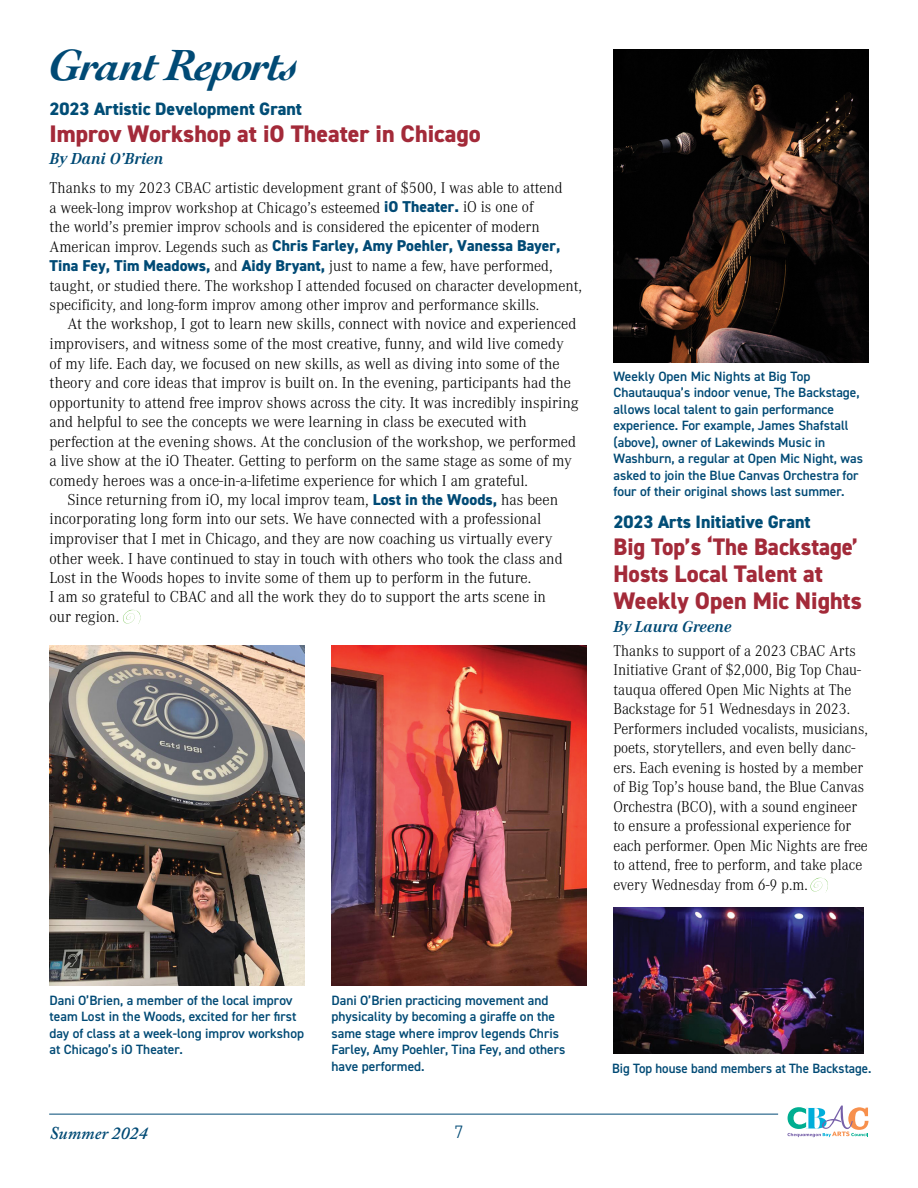
<style>
.page{position:relative;width:918px;height:1188px;background:#fff}
.page>*{position:absolute;margin:0;border:0;box-sizing:border-box;transform-origin:0 0}
.t1{font:italic 700 46.05px "Cochin";letter-spacing:-.03em;color:#004a75}
.t2{font:800 24px/27px "DIN2014";color:#a32a39;scale:.95 1}
.t3{font:800 24px "DIN2014";color:#a32a39}
.t4{font:800 18px "DIN2014";color:#004d76}
.t5{font:italic 600 18px "Adobe Caslon Pro";color:#004a75}
.t6{font:300 18px "DIN2014";color:#004a75}
.t7{font:300 16.5px/19.5px "Corporate A";color:#000}
.t8{font:italic 700 16.5px "Corporate A";color:#004a75}
.t9{font:300 16.2px/19.5px "Corporate A";color:#000;scale:.95 1}
.t10{font:300 16.2px/19.5px "Corporate A";color:#000}
.t11{font:800 15.75px "DIN2014";color:#004a75}
.t12{font:600 13.5px/16.5px "DIN2014";color:#004a75}
.t13{font:600 13.5px "DIN2014";color:#004a75;scale:.96 1}
.s1{font-family:"DIN2014";font-weight:800;font-size:15.75px;color:#004a75}
.s2{font-family:"Corporate A";font-weight:300;font-size:16.2px;color:#000}
</style>
<div class="page">
<hr style="left:49px;top:1114px;width:729px;height:1px;background:#004a75">
<svg style="left:787px;top:1106px;width:81px;height:31px"></svg>
<img style="left:332px;top:645px;width:254px;height:340px">
<img style="left:50px;top:645px;width:254px;height:340px">
<img style="left:614px;top:50px;width:254px;height:312px">
<img style="left:614px;top:908px;width:250px;height:146px">
<svg style="left:123px;top:610px;width:18px;height:14px"></svg>
<svg style="left:810px;top:878px;width:18px;height:15px"></svg>
<h1 class="t1" style="left:50px;top:34px;width:251px">Grant Reports</h1>
<p class="t4" style="left:50px;top:97px;width:254px">2023 Artistic Development Grant</p>
<h2 class="t3" style="left:50px;top:118px;width:433px">Improv Workshop at iO Theater in Chicago</h2>
<p class="t8" style="left:50px;top:148px;width:115px">By Dani O’Brien</p>
<p class="t10" style="left:49px;top:177px;width:515px">Thanks to my 2023 CBAC artistic development grant of $500, I was able to attend a week-long improv workshop at Chicago’s esteemed <span class="s1">iO Theater.</span> iO is one of<br>the world’s premier improv schools and is considered the epicenter of modern</p>
<p class="t11" style="left:49px;top:236px;width:513px"><span class="s2">American improv. Legends such as</span> Chris Farley, Amy Poehler, Vanessa Bayer,</p>
<p class="t10" style="left:50px;top:255px;width:534px"><span class="s1">Tina Fey, Tim Meadows,</span> and <span class="s1">Aidy Bryant,</span> just to name a few, have performed, taught, or studied there. The workshop I attended focused on character development, specificity, and long-form improv among other improv and performance skills.</p>
<p class="t7" style="left:49px;top:314px;width:531px;text-indent:18px">At the workshop, I got to learn new skills, connect with novice and experienced improvisers, and witness some of the most creative, funny, and wild live comedy of my life. Each day, we focused on new skills, as well as diving into some of the theory and core ideas that improv is built on. In the evening, participants had the opportunity to attend free improv shows across the city. It was incredibly inspiring and helpful to see the concepts we were learning in class be executed with perfection at the evening shows. At the conclusion of the workshop, we performed a live show at the iO Theater. Getting to perform on the same stage as some of my comedy heroes was a once-in-a-lifetime experience for which I am grateful.</p>
<p class="t7" style="left:50px;top:489px;width:515px;text-indent:18px">Since returning from iO, my local improv team, <span class="s1">Lost in the Woods,</span> has been incorporating long form into our sets. We have connected with a professional improviser that I met in Chicago, and they are now coaching us virtually every other week. I have continued to stay in touch with others who took the class and Lost in the Woods hopes to invite some of them up to perform in the future.<br>I am so grateful to CBAC and all the work they do to support the arts scene in our region.</p>
<p class="t12" style="left:614px;top:368px;width:251px">Weekly Open Mic Nights at Big Top Chautauqua’s indoor venue, The Backstage, allows local talent to gain performance experience. For example, James Shafstall (above), owner of Lakewinds Music in Washburn, a regular at Open Mic Night, was asked to join the Blue Canvas Orchestra for four of their original shows last summer.</p>
<p class="t4" style="left:614px;top:510px;width:199px">2023 Arts Initiative Grant</p>
<h2 class="t2" style="left:614px;top:534px;width:263px">Big Top’s ‘The Backstage’<br>Hosts Local Talent at<br>Weekly Open Mic Nights</h2>
<p class="t8" style="left:614px;top:615px;width:120px">By Laura Greene</p>
<p class="t9" style="left:614px;top:640px;width:269px">Thanks to support of a 2023 CBAC Arts Initiative Grant of $2,000, Big Top Chau&shy;tauqua offered Open Mic Nights at The Backstage for 51 Wednesdays in 2023.<br>Performers included vocalists, musicians, poets, storytellers, and even belly danc&shy;ers. Each evening is hosted by a member of Big Top’s house band, the Blue Canvas Orchestra (BCO), with a sound engineer to ensure a professional experience for each performer. Open Mic Nights are free to attend, free to perform, and take place every Wednesday from 6-9 p.m.</p>
<p class="t12" style="left:49px;top:992px;width:256px">Dani O’Brien, a member of the local improv team Lost in the Woods, excited for her first day of class at a week-long improv workshop at Chicago’s iO Theater.</p>
<p class="t12" style="left:331px;top:992px;width:236px">Dani O’Brien practicing movement and physicality by becoming a giraffe on the same stage where improv legends Chris Farley, Amy Poehler, Tina Fey, and others have performed.</p>
<p class="t5" style="left:50px;top:1122px;width:100px">Summer 2024</p>
<p class="t6" style="left:455px;top:1120px;width:10px">7</p>
<p class="t13" style="left:612px;top:1060px;width:272px">Big Top house band members at The Backstage.</p>
</div>
